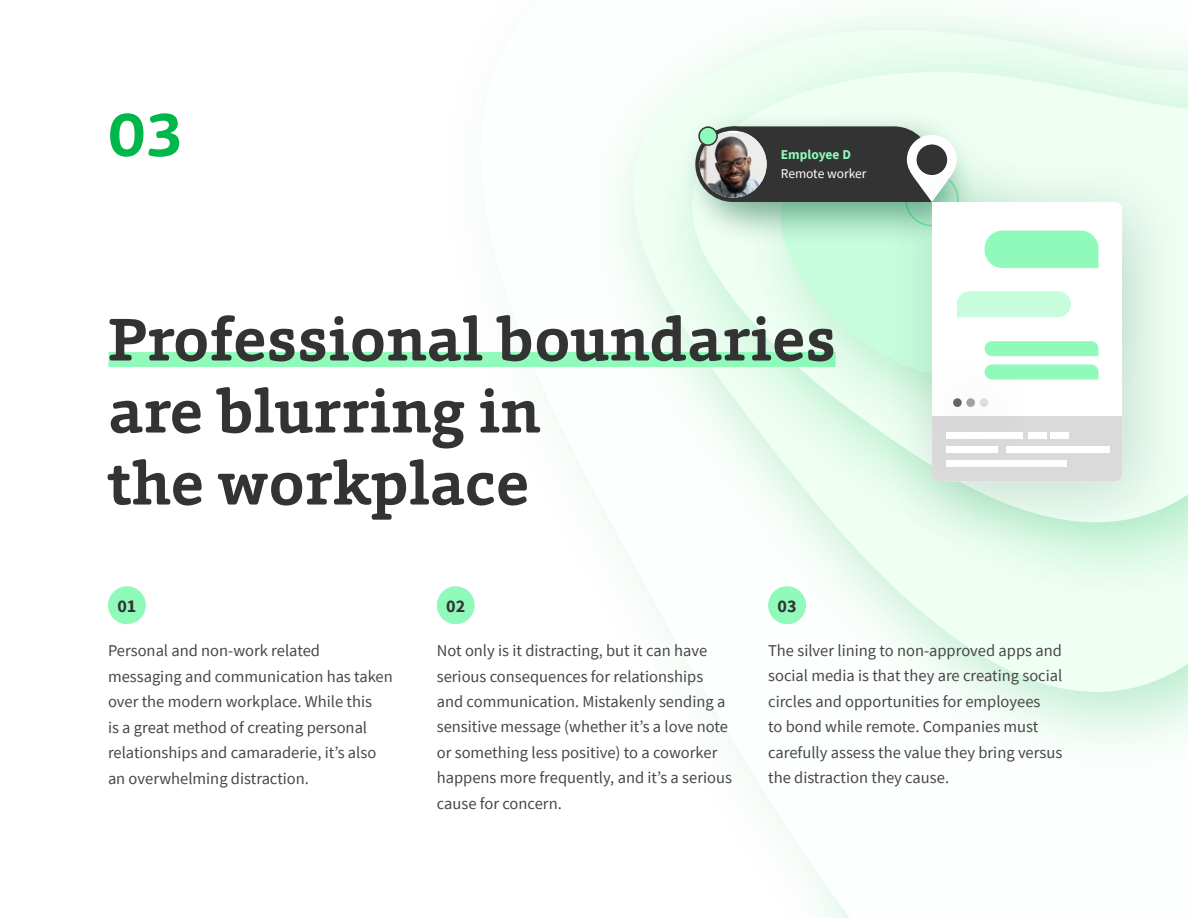
<style>
.page{position:relative;width:1188px;height:918px;background:#fff}
.page>*{position:absolute;margin:0;border:0;box-sizing:border-box;transform-origin:0 0}
.t1{font:700 64.5px "Foro Rounded";color:#00b84a}
.t2{font:700 61.5px/72px "Foro Rounded";color:#333}
.t3{font:700 18px "Source Sans Pro";color:#333}
.t4{font:16.5px/25.5px "Source Sans Pro";color:#474747}
.t5{font:13.5px "Source Sans Pro";color:#fff}
.t6{font:700 13.5px "Source Sans Pro";color:#8ffaba}
</style>
<div class="page">
<svg style="left:576px;top:123px;width:612px;height:660px"></svg>
<div style="left:645px;top:0;width:543px;height:608px;background:#00b84a;opacity:.29"></div>
<svg style="left:683px;top:0;width:505px;height:550px;fill:#effdf4"></svg>
<div style="left:108px;top:352px;width:728px;height:15px;background:#8ffaba"></div>
<div style="left:734px;top:101px;width:430px;height:362px;background:#00b84a;opacity:.29"></div>
<svg style="left:777px;top:143px;width:316px;height:240px;background:#d1fbe2"></svg>
<div style="left:108px;top:586px;width:38px;height:38px;background:#8ffaba;border-radius:50%"></div>
<div style="left:437px;top:586px;width:38px;height:38px;background:#8ffaba;border-radius:50%"></div>
<div style="left:768px;top:586px;width:38px;height:38px;background:#8ffaba;border-radius:50%"></div>
<div style="left:680px;top:110px;width:296px;height:137px;background:#053;opacity:.48"></div>
<svg style="left:695px;top:126px;width:76px;height:76px"></svg>
<img style="left:700px;top:133px;width:32px;height:65px">
<div style="left:699px;top:127px;width:18px;height:18px;background:#8ffaba;border-radius:50%"></div>
<div style="left:698px;top:126px;width:20px;height:20px;border:2px solid #333;border-radius:50%"></div>
<svg style="left:732px;top:126px;width:225px;height:76px;background:#535351"></svg>
<div style="left:882px;top:152px;width:306px;height:400px;background:#004429;opacity:.18"></div>
<svg style="left:932px;top:202px;width:190px;height:214px"></svg>
<div style="left:932px;top:416px;width:190px;height:65px;background:#dadada"></div>
<div style="left:985px;top:231px;width:113px;height:37px;background:#8ffaba"></div>
<svg style="left:985px;top:341px;width:113px;height:15px;background:#91fabb"></svg>
<svg style="left:1050px;top:364px;width:48px;height:15px"></svg>
<svg style="left:957px;top:291px;width:114px;height:26px;background:#c9fcdd"></svg>
<svg style="left:912px;top:357px;width:13px;height:112px"></svg>
<svg style="left:925px;top:357px;width:14px;height:112px"></svg>
<svg style="left:939px;top:357px;width:111px;height:110px"></svg>
<div style="left:980px;top:398px;width:8px;height:9px;background:#dedede;border-radius:50%"></div>
<div style="left:946px;top:433px;width:77px;height:6px;background:#fff"></div>
<div style="left:1028px;top:433px;width:18px;height:6px;background:#fff"></div>
<div style="left:1050px;top:433px;width:18px;height:6px;background:#fff"></div>
<div style="left:1006px;top:446px;width:104px;height:7px;background:#fff"></div>
<div style="left:946px;top:446px;width:52px;height:7px;background:#fff"></div>
<div style="left:946px;top:460px;width:120px;height:6px;background:#fff"></div>
<h1 class="t1" style="left:108px;top:92px;width:77px">03</h1>
<p class="t6" style="left:781px;top:145px;width:72px">Employee D</p>
<p class="t5" style="left:781px;top:165px;width:87px">Remote worker</p>
<h2 class="t2" style="left:108px;top:303px;width:730px">Professional boundaries are blurring in<br>the workplace</h2>
<p class="t3" style="left:117px;top:594px;width:21px">01</p>
<p class="t3" style="left:446px;top:594px;width:21px">02</p>
<p class="t3" style="left:778px;top:594px;width:21px">03</p>
<p class="t4" style="left:108px;top:638px;width:286px">Personal and non-work related messaging and communication has taken over the modern workplace. While this<br>is a great method of creating personal relationships and camaraderie, it’s also an overwhelming distraction.</p>
<p class="t4" style="left:437px;top:638px;width:297px">Not only is it distracting, but it can have serious consequences for relationships and communication. Mistakenly sending a sensitive message (whether it’s a love note or something less positive) to a coworker happens more frequently, and it’s a serious cause for concern.</p>
<p class="t4" style="left:768px;top:638px;width:296px">The silver lining to non-approved apps and social media is that they are creating social circles and opportunities for employees<br>to bond while remote. Companies must carefully assess the value they bring versus the distraction they cause.</p>
</div>
